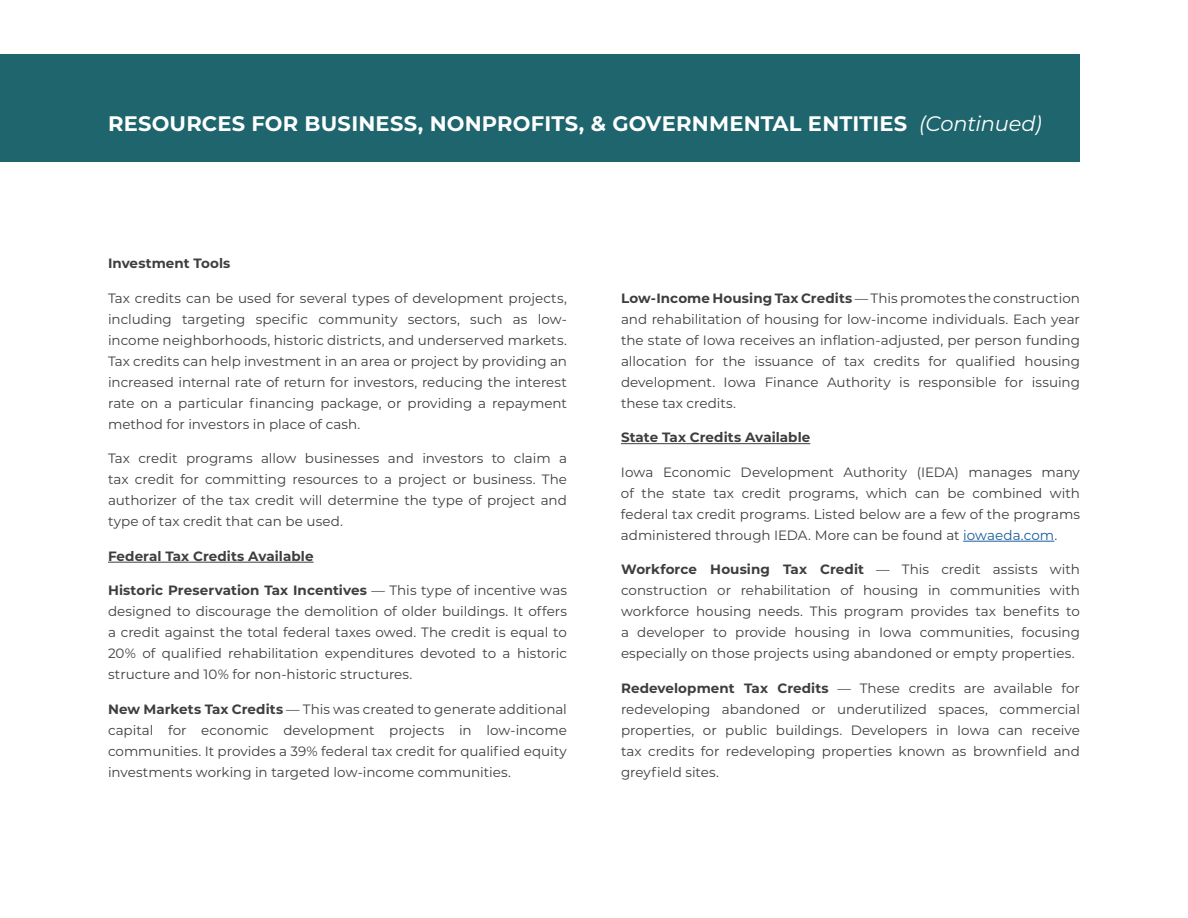
<style>
.page{position:relative;width:1188px;height:918px;background:#fff}
.page>*{position:absolute;margin:0;border:0;box-sizing:border-box;transform-origin:0 0}
.t1{font:700 21px "Montserrat";letter-spacing:.01em;color:#fff}
.t2{font:13.5px/21px "Montserrat";color:#3e3e3f;text-align:justify}
.t3{font:700 13.5px "Montserrat";letter-spacing:.005em;color:#3e3e3f}
.s1{font-weight:400;font-style:italic}
.s2{font-weight:700}
.s3{color:#175d9e}
</style>
<div class="page">
<div style="left:0;top:54px;width:1080px;height:108px;background:#1e656d"></div>
<hr style="left:108px;top:562px;width:206px;height:1px;background:#3e3e3f">
<hr style="left:621px;top:443px;width:189px;height:1px;background:#3e3e3f">
<hr style="left:963px;top:541px;width:91px;height:1px;background:#175d9e">
<p class="t1" style="left:108px;top:109px;width:935px">RESOURCES FOR BUSINESS, NONPROFITS, &amp; GOVERNMENTAL ENTITIES <span class="s1">(Continued)</span></p>
<p class="t3" style="left:108px;top:254px;width:124px">Investment Tools</p>
<p class="t2" style="left:108px;top:287px;width:461px">Tax credits can be used for several types of development projects, including targeting specific community sectors, such as low&shy;income neighborhoods, historic districts, and underserved markets.<br>Tax credits can help investment in an area or project by providing an increased internal rate of return for investors, reducing the interest rate on a particular financing package, or providing a repayment method for investors in place of cash.</p>
<p class="t2" style="left:108px;top:448px;width:461px">Tax credit programs allow businesses and investors to claim a tax credit for committing resources to a project or business. The authorizer of the tax credit will determine the type of project and type of tax credit that can be used.</p>
<p class="t3" style="left:108px;top:546px;width:207px">Federal Tax Credits Available</p>
<p class="t2" style="left:108px;top:580px;width:461px"><span class="s2">Historic Preservation Tax Incentives</span> — This type of incentive was designed to discourage the demolition of older buildings. It offers a credit against the total federal taxes owed. The credit is equal to 20% of qualified rehabilitation expenditures devoted to a historic structure and 10% for non-historic structures.</p>
<p class="t2" style="left:108px;top:698px;width:461px"><span class="s2">New Markets Tax Credits</span> — This was created to generate additional capital for economic development projects in low-income communities. It provides a 39% federal tax credit for qualified equity investments working in targeted low-income communities.</p>
<p class="t2" style="left:621px;top:287px;width:461px"><span class="s2">Low-Income Housing Tax Credits</span> — This promotes the construction and rehabilitation of housing for low-income individuals. Each year the state of Iowa receives an inflation-adjusted, per person funding allocation for the issuance of tax credits for qualified housing development. Iowa Finance Authority is responsible for issuing these tax credits.</p>
<p class="t3" style="left:621px;top:428px;width:191px">State Tax Credits Available</p>
<p class="t2" style="left:621px;top:461px;width:461px">Iowa Economic Development Authority (IEDA) manages many of the state tax credit programs, which can be combined with federal tax credit programs. Listed below are a few of the programs administered through IEDA. More can be found at <span class="s3">iowaeda.com</span>.</p>
<p class="t2" style="left:621px;top:559px;width:460px"><span class="s2">Workforce Housing Tax Credit</span> — This credit assists with construction or rehabilitation of housing in communities with workforce housing needs. This program provides tax benefits to a developer to provide housing in Iowa communities, focusing especially on those projects using abandoned or empty properties.</p>
<p class="t2" style="left:621px;top:677px;width:461px"><span class="s2">Redevelopment Tax Credits</span> — These credits are available for redeveloping abandoned or underutilized spaces, commercial properties, or public buildings. Developers in Iowa can receive tax credits for redeveloping properties known as brownfield and greyfield sites.</p>
</div>
